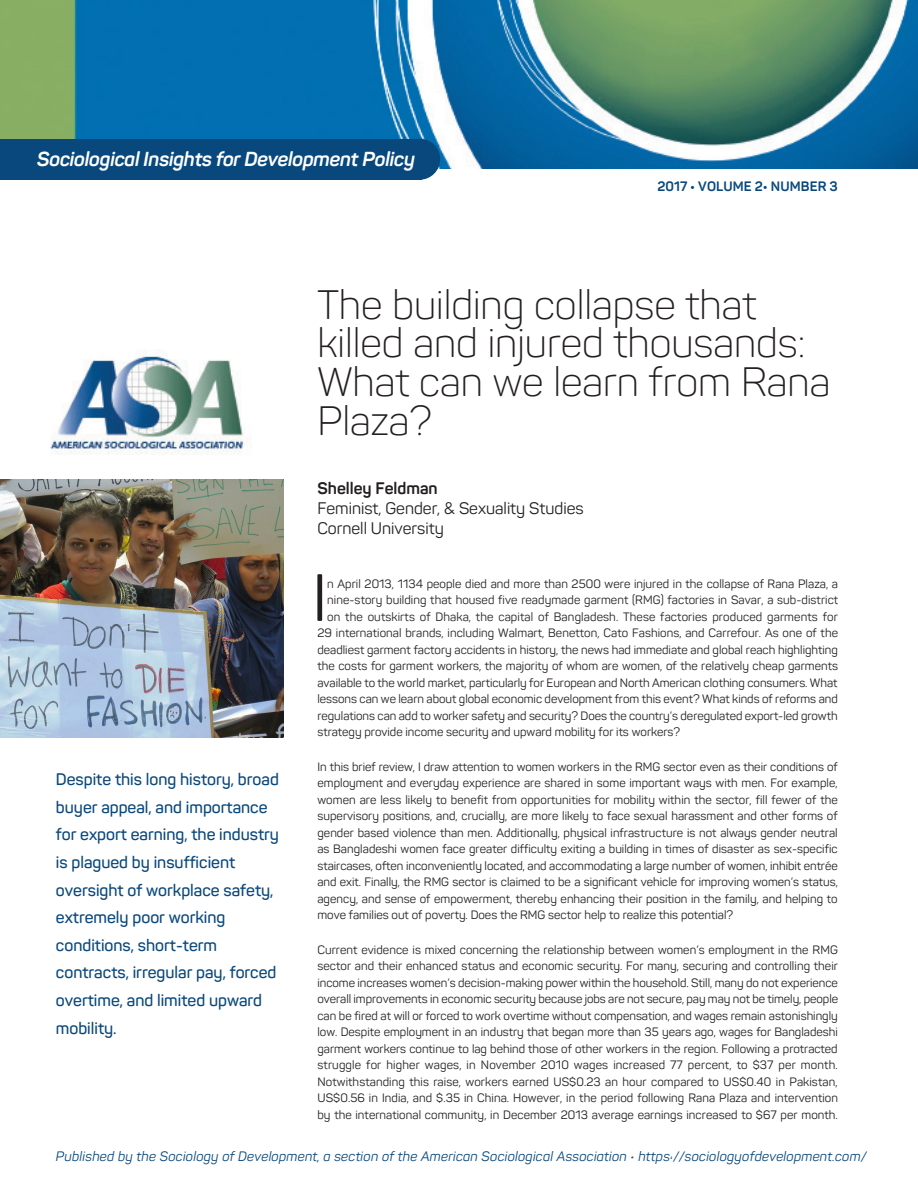
<style>
.page{position:relative;width:918px;height:1188px;background:#fff}
.page>*{position:absolute;margin:0;border:0;box-sizing:border-box;transform-origin:0 0}
.t1{font:65.85px "Panton";color:#231f20}
.t2{font:300 40.5px/38.7px "Panton";color:#231f20}
.t3{font:italic 700 19.95px "Panton";letter-spacing:-.015em;color:#fff}
.t4{font:600 16.5px/27.6px "Panton";color:#09487c}
.t5{font:16.5px "Panton";color:#231f20}
.t6{font:700 16.5px "Panton";color:#231f20}
.t7{font:italic 13.5px "Panton";letter-spacing:.015em;color:#09487c}
.t8{font:700 13.5px "Panton";letter-spacing:.01em;color:#09487c}
.t9{font:12px/16.5px "Panton";color:#231f20;text-align:justify}
</style>
<div class="page">
<img style="left:0;top:0;width:918px;height:169px">
<img style="left:50px;top:356px;width:198px;height:99px">
<img style="left:0;top:479px;width:284px;height:258px">
<div style="left:0;top:139px;width:422px;height:41px;background:#09487c"></div>
<div style="left:400px;top:139px;width:40px;height:41px;background:#09487c;border-radius:50%"></div>
<p class="t3" style="left:37px;top:146px;width:379px">Sociological Insights for Development Policy</p>
<p class="t8" style="left:657px;top:178px;width:182px">2017 • VOLUME 2• NUMBER 3</p>
<p class="t4" style="left:56px;top:765px;width:225px">Despite this long history, broad buyer appeal, and importance for export earning, the industry is plagued by insufficient oversight of workplace safety, extremely poor working conditions, short-term contracts, irregular pay, forced overtime, and limited upward mobility.</p>
<p class="t2" style="left:317px;top:285px;width:514px">The building collapse that killed and injured thousands:<br>What can we learn from Rana<br>Plaza?</p>
<p class="t6" style="left:317px;top:478px;width:122px">Shelley Feldman</p>
<p class="t5" style="left:317px;top:498px;width:268px">Feminist, Gender, &amp; Sexuality Studies</p>
<p class="t5" style="left:317px;top:518px;width:128px">Cornell University</p>
<p class="t1" style="left:312px;top:557px;width:16px">I</p>
<p class="t9" style="left:327px;top:575px;width:512px">n April 2013, 1134 people died and more than 2500 were injured in the collapse of Rana Plaza, a</p>
<p class="t9" style="left:327px;top:592px;width:512px">nine-story building that housed five readymade garment (RMG) factories in Savar, a sub-district</p>
<p class="t9" style="left:327px;top:608px;width:512px">on the outskirts of Dhaka, the capital of Bangladesh. These factories produced garments for</p>
<p class="t9" style="left:317px;top:625px;width:522px">29 international brands, including Walmart, Benetton, Cato Fashions, and Carrefour. As one of the</p>
<p class="t9" style="left:317px;top:641px;width:522px">deadliest garment factory accidents in history, the news had immediate and global reach highlighting</p>
<p class="t9" style="left:317px;top:658px;width:522px">the costs for garment workers, the majority of whom are women, of the relatively cheap garments</p>
<p class="t9" style="left:317px;top:674px;width:522px">available to the world market, particularly for European and North American clothing consumers. What</p>
<p class="t9" style="left:317px;top:691px;width:522px">lessons can we learn about global economic development from this event? What kinds of reforms and</p>
<p class="t9" style="left:317px;top:707px;width:522px">regulations can add to worker safety and security? Does the country’s deregulated export-led growth</p>
<p class="t9" style="left:317px;top:724px;width:364px">strategy provide income security and upward mobility for its workers?</p>
<p class="t9" style="left:317px;top:758px;width:522px">In this brief review, I draw attention to women workers in the RMG sector even as their conditions of employment and everyday experience are shared in some important ways with men. For example, women are less likely to benefit from opportunities for mobility within the sector, fill fewer of the supervisory positions, and, crucially, are more likely to face sexual harassment and other forms of gender based violence than men. Additionally, physical infrastructure is not always gender neutral as Bangladeshi women face greater difficulty exiting a building in times of disaster as sex-specific staircases, often inconveniently located, and accommodating a large number of women, inhibit entrée and exit. Finally, the RMG sector is claimed to be a significant vehicle for improving women’s status, agency, and sense of empowerment, thereby enhancing their position in the family, and helping to move families out of poverty. Does the RMG sector help to realize this potential?</p>
<p class="t9" style="left:317px;top:941px;width:522px">Current evidence is mixed concerning the relationship between women’s employment in the RMG sector and their enhanced status and economic security. For many, securing and controlling their income increases women’s decision-making power within the household. Still, many do not experience overall improvements in economic security because jobs are not secure, pay may not be timely, people can be fired at will or forced to work overtime without compensation, and wages remain astonishingly low. Despite employment in an industry that began more than 35 years ago, wages for Bangladeshi garment workers continue to lag behind those of other workers in the region. Following a protracted struggle for higher wages, in November 2010 wages increased 77 percent, to $37 per month.<br>Notwithstanding this raise, workers earned US$0.23 an hour compared to US$0.40 in Pakistan, US$0.56 in India, and $.35 in China. However, in the period following Rana Plaza and intervention by the international community, in December 2013 average earnings increased to $67 per month.</p>
<p class="t7" style="left:56px;top:1148px;width:812px">Published by the Sociology of Development, a section of the American Sociological Association • https://sociologyofdevelopment.com/</p>
</div>
